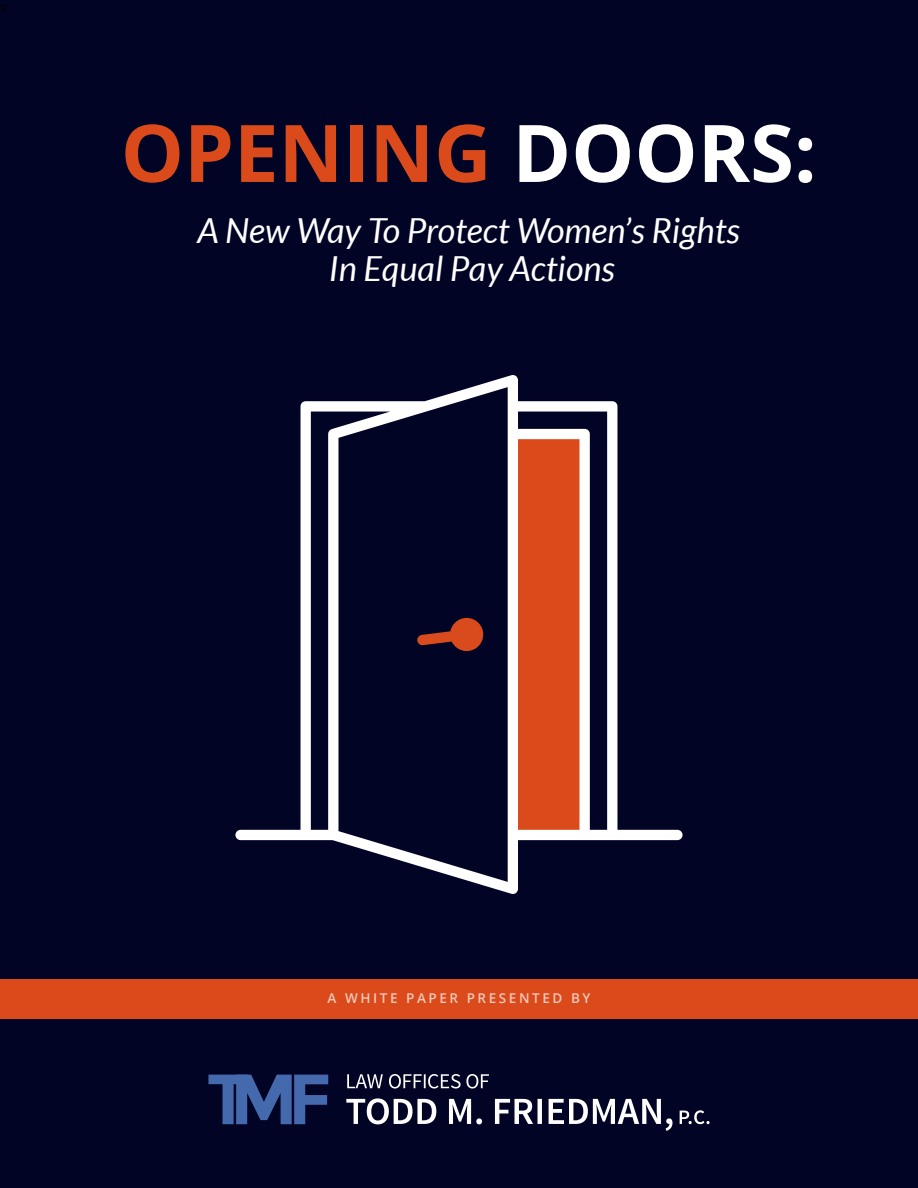
<style>
.page{position:relative;width:918px;height:1188px;background:#010425}
.page>*{position:absolute;margin:0;border:0;box-sizing:border-box;transform-origin:0 0}
.t1{font:700 79.5px "Open Sans";color:#da4a1b}
.t2{font:italic 34.5px/37.5px "Lato";color:#fff;text-align:center}
.t3{font:18px "Minion Pro";color:#000}
.t4{font:600 13.5px "Open Sans";letter-spacing:.19em;color:#fff}
.s1{color:#fff}
</style>
<div class="page">
<div style="left:0;top:979px;width:918px;height:39px;background:#da4a1b"></div>
<svg style="left:235px;top:375px;width:448px;height:519px"></svg>
<svg style="left:417px;top:618px;width:66px;height:33px"></svg>
<svg style="left:346px;top:1074px;width:364px;height:57px"></svg>
<svg style="left:208px;top:1075px;width:120px;height:49px"></svg>
<p class="t3" style="left:0;top:-6px;width:10px">v</p>
<h1 class="t1" style="left:121px;top:97px;width:697px">OPENING <span class="s1">DOORS:</span></h1>
<p class="t2" style="left:197px;top:213px;width:544px">A New Way To Protect Women’s Rights<br>In Equal Pay Actions</p>
<p class="t4" style="left:328px;top:989px;width:264px">A WHITE PAPER PRESENTED BY</p>
</div>
